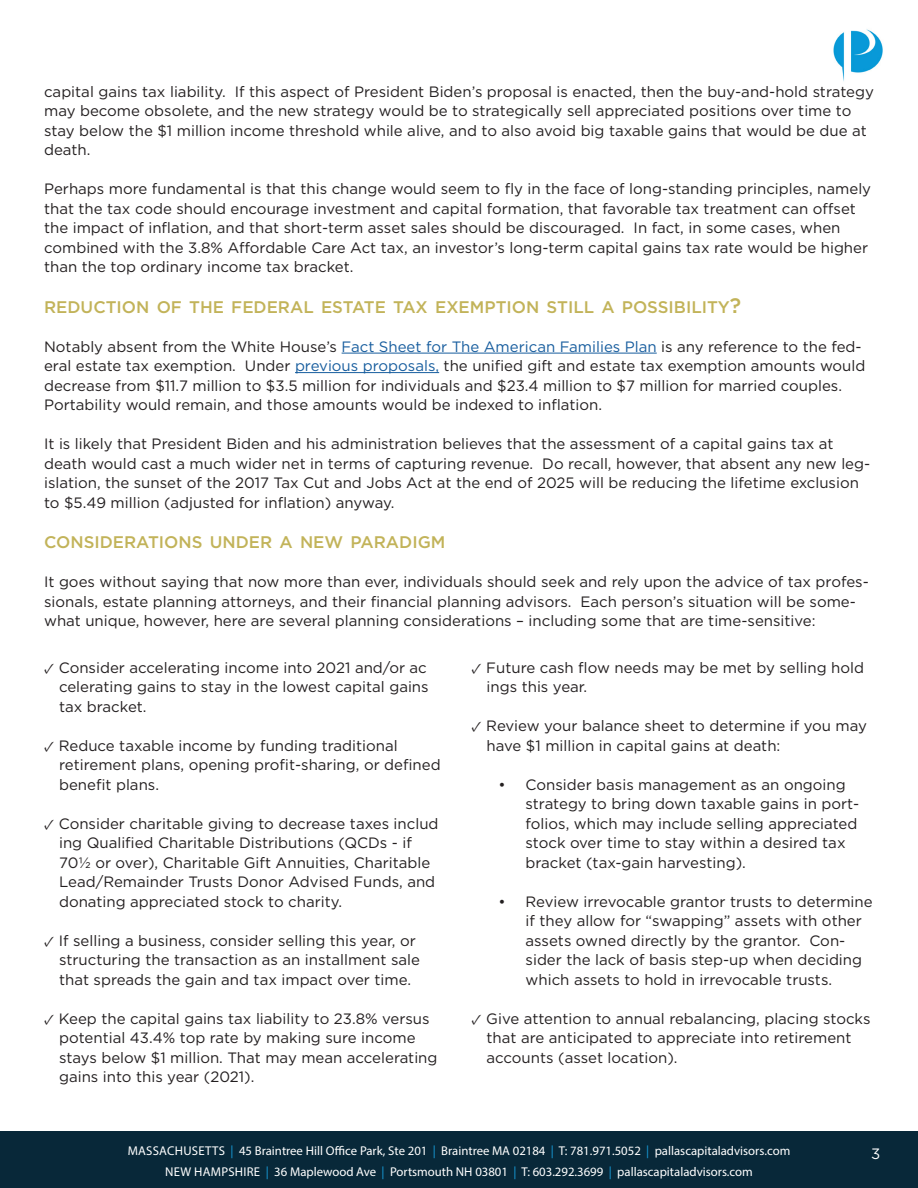
<style>
.page{position:relative;width:918px;height:1188px;background:#fff}
.page>*{position:absolute;margin:0;border:0;box-sizing:border-box;transform-origin:0 0}
.t1{font:500 16.8px "Gotham";color:#c2b359}
.t2{font:15px/19.5px "Gotham";color:#231f20}
.t3{font:15px "Gotham";color:#fff}
.t4{font:12.75px "Myriad Pro";color:#fff}
.s1{font-size:21px}
.s2{color:#175d9e}
.s3{font-family:"Minion Pro"}
.s4{color:#179ad7}
</style>
<div class="page">
<div style="left:0;top:1132px;width:918px;height:56px;background:#082839"></div>
<img style="left:833px;top:29px;width:50px;height:53px">
<hr style="left:342px;top:353px;width:315px;height:1px;background:#175d9e">
<hr style="left:295px;top:372px;width:144px;height:1px;background:#175d9e">
<p class="t2" style="left:44px;top:81px;width:831px">capital gains tax liability. If this aspect of President Biden’s proposal is enacted, then the buy-and-hold strategy may become obsolete, and the new strategy would be to strategically sell appreciated positions over time to stay below the $1 million income threshold while alive, and to also avoid big taxable gains that would be due at death.</p>
<p class="t2" style="left:44px;top:179px;width:829px">Perhaps more fundamental is that this change would seem to fly in the face of long-standing principles, namely that the tax code should encourage investment and capital formation, that favorable tax treatment can offset the impact of inflation, and that short-term asset sales should be discouraged. In fact, in some cases, when combined with the 3.8% Affordable Care Act tax, an investor’s long-term capital gains tax rate would be higher than the top ordinary income tax bracket.</p>
<p class="t1" style="left:44px;top:296px;width:699px">REDUCTION OF THE FEDERAL ESTATE TAX EXEMPTION STILL A POSSIBILITY<span class="s1">?</span></p>
<p class="t2" style="left:44px;top:336px;width:823px">Notably absent from the White House’s <span class="s2">Fact Sheet for The American Families Plan</span> is any reference to the fed&shy;eral estate tax exemption. Under <span class="s2">previous proposals,</span> the unified gift and estate tax exemption amounts would decrease from $11.7 million to $3.5 million for individuals and $23.4 million to $7 million for married couples.<br>Portability would remain, and those amounts would be indexed to inflation.</p>
<p class="t2" style="left:44px;top:434px;width:828px">It is likely that President Biden and his administration believes that the assessment of a capital gains tax at death would cast a much wider net in terms of capturing revenue. Do recall, however, that absent any new leg&shy;islation, the sunset of the 2017 Tax Cut and Jobs Act at the end of 2025 will be reducing the lifetime exclusion to $5.49 million (adjusted for inflation) anyway.</p>
<p class="t1" style="left:44px;top:531px;width:403px">CONSIDERATIONS UNDER A NEW PARADIGM</p>
<p class="t2" style="left:44px;top:572px;width:826px">It goes without saying that now more than ever, individuals should seek and rely upon the advice of tax profes&shy;sionals, estate planning attorneys, and their financial planning advisors. Each person’s situation will be some&shy;what unique, however, here are several planning considerations – including some that are time-sensitive:</p>
<p class="t2" style="left:44px;top:657px;width:384px"><span class="s3">✓</span> Consider accelerating income into 2021 and/or ac</p>
<p class="t2" style="left:59px;top:677px;width:371px">celerating gains to stay in the lowest capital gains</p>
<p class="t2" style="left:59px;top:696px;width:89px">tax bracket.</p>
<p class="t2" style="left:44px;top:735px;width:355px"><span class="s3">✓</span> Reduce taxable income by funding traditional</p>
<p class="t2" style="left:59px;top:755px;width:383px">retirement plans, opening profit-sharing, or defined benefit plans.</p>
<p class="t2" style="left:44px;top:813px;width:396px"><span class="s3">✓</span> Consider charitable giving to decrease taxes includ</p>
<p class="t2" style="left:59px;top:833px;width:378px">ing Qualified Charitable Distributions (QCDs - if 70½ or over), Charitable Gift Annuities, Charitable Lead/Remainder Trusts Donor Advised Funds, and donating appreciated stock to charity.</p>
<p class="t2" style="left:44px;top:930px;width:373px"><span class="s3">✓</span> If selling a business, consider selling this year, or</p>
<p class="t2" style="left:59px;top:950px;width:362px">structuring the transaction as an installment sale that spreads the gain and tax impact over time.</p>
<p class="t2" style="left:44px;top:1008px;width:387px"><span class="s3">✓</span> Keep the capital gains tax liability to 23.8% versus</p>
<p class="t2" style="left:59px;top:1028px;width:380px">potential 43.4% top rate by making sure income stays below $1 million. That may mean accelerating gains into this year (2021).</p>
<p class="t2" style="left:472px;top:657px;width:394px"><span class="s3">✓</span> Future cash flow needs may be met by selling hold</p>
<p class="t2" style="left:487px;top:677px;width:102px">ings this year.</p>
<p class="t2" style="left:472px;top:716px;width:397px"><span class="s3">✓</span> Review your balance sheet to determine if you may</p>
<p class="t2" style="left:487px;top:735px;width:295px">have $1 million in capital gains at death:</p>
<p class="t2" style="left:526px;top:774px;width:335px;text-indent:-27px">• Consider basis management as an ongoing strategy to bring down taxable gains in port&shy;folios, which may include selling appreciated stock over time to stay within a desired tax bracket (tax-gain harvesting).</p>
<p class="t2" style="left:526px;top:891px;width:349px;text-indent:-27px">• Review irrevocable grantor trusts to determine if they allow for “swapping” assets with other assets owned directly by the grantor. Con&shy;sider the lack of basis step-up when deciding which assets to hold in irrevocable trusts.</p>
<p class="t2" style="left:472px;top:1008px;width:401px"><span class="s3">✓</span> Give attention to annual rebalancing, placing stocks</p>
<p class="t2" style="left:487px;top:1028px;width:366px">that are anticipated to appreciate into retirement accounts (asset location).</p>
<p class="t4" style="left:128px;top:1143px;width:664px">MASSACHUSETTS <span class="s4">|</span> 45 Braintree Hill Office Park, Ste 201 <span class="s4">|</span> Braintree MA 02184 <span class="s4">|</span> T: 781.971.5052 <span class="s4">|</span> pallascapitaladvisors.com</p>
<p class="t3" style="left:871px;top:1145px;width:11px">3</p>
<p class="t4" style="left:165px;top:1164px;width:589px">NEW HAMPSHIRE <span class="s4">|</span> 36 Maplewood Ave <span class="s4">|</span> Portsmouth NH 03801 <span class="s4">|</span> T: 603.292.3699 <span class="s4">|</span> pallascapitaladvisors.com</p>
</div>
